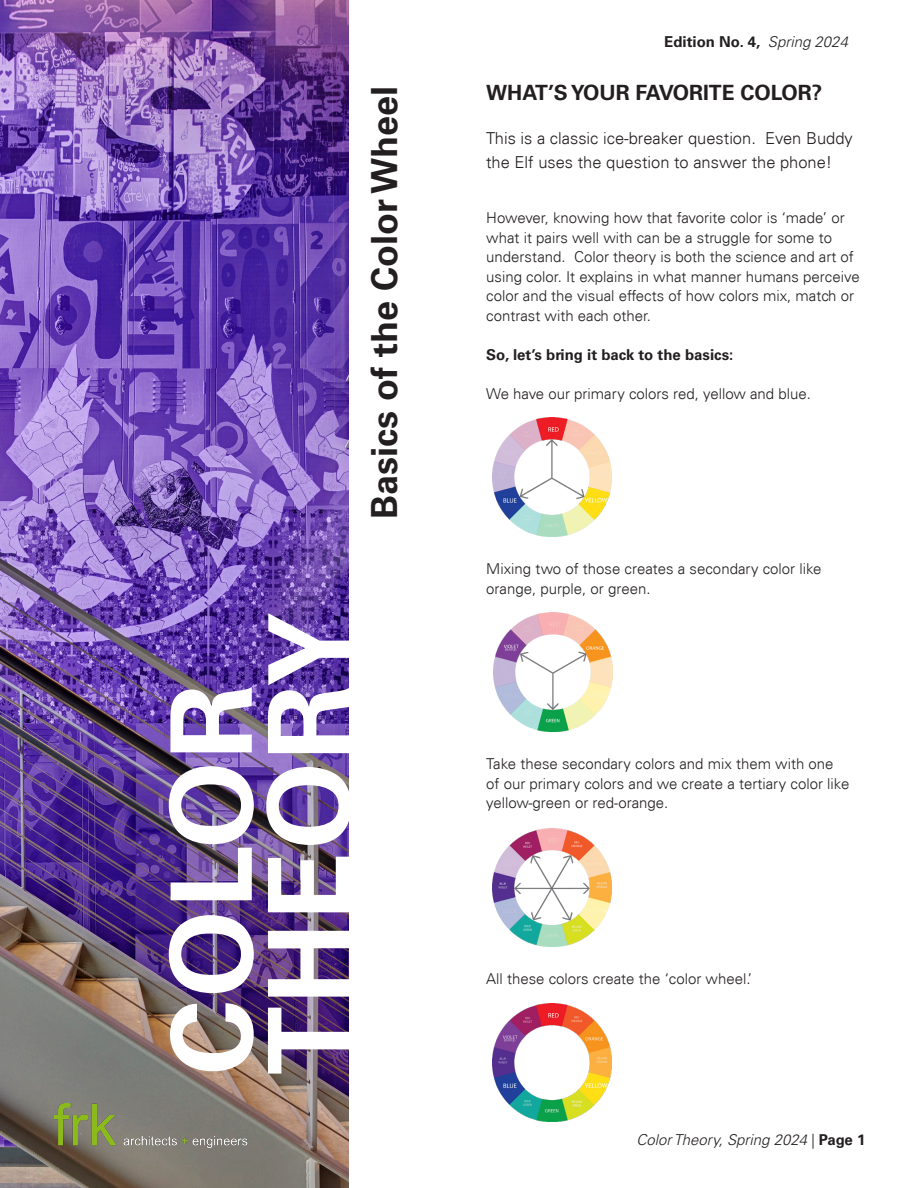
<style>
.page{position:relative;width:918px;height:1188px;background:#fff}
.page>*{position:absolute;margin:0;border:0;box-sizing:border-box;transform-origin:0 0}
.t1{font:700 112.5px/97.5px "Univers LT Std";letter-spacing:.02em;color:#fff}
.t2{font:700 36px "Univers LT Std";color:#231f20}
.t3{font:700 21px "Univers LT Std";color:#231f20}
.t4{font:300 16.5px/24px "Univers LT Std";color:#231f20}
.t5{font:300 15px/19.5px "Univers LT Std";color:#231f20}
.t6{font:700 15px "Univers LT Std";color:#231f20}
.t7{font:italic 300 15px "Univers LT Std";color:#231f20}
.s1{font-weight:300;font-style:italic}
.s2{font-style:normal}
.s3{font-weight:700;font-style:normal}
</style>
<div class="page">
<img style="left:0;top:0;width:348px;height:1188px">
<img style="left:54px;top:1104px;width:197px;height:46px">
<img style="left:493px;top:418px;width:119px;height:118px">
<img style="left:493px;top:613px;width:119px;height:119px">
<img style="left:493px;top:828px;width:119px;height:119px">
<img style="left:493px;top:1003px;width:119px;height:119px">
<p class="t2" style="left:363px;top:519px;width:435px;rotate:-90deg">Basics of the Color Wheel</p>
<p class="t1" style="left:164px;top:1075px;width:465px;rotate:-90deg">COLOR<br>THEORY</p>
<p class="t6" style="left:664px;top:33px;width:185px">Edition No. 4, <span class="s1">Spring 2024</span></p>
<p class="t3" style="left:486px;top:81px;width:337px">WHAT’S YOUR FAVORITE COLOR?</p>
<p class="t4" style="left:486px;top:126px;width:368px">This is a classic ice-breaker question. Even Buddy the Elf uses the question to answer the phone!</p>
<p class="t5" style="left:486px;top:208px;width:375px">However, knowing how that favorite color is ‘made’ or what it pairs well with can be a struggle for some to understand. Color theory is both the science and art of using color. It explains in what manner humans perceive color and the visual effects of how colors mix, match or contrast with each other.</p>
<p class="t6" style="left:486px;top:346px;width:249px">So, let’s bring it back to the basics:</p>
<p class="t5" style="left:486px;top:384px;width:326px">We have our primary colors red, yellow and blue.</p>
<p class="t5" style="left:486px;top:559px;width:337px">Mixing two of those creates a secondary color like orange, purple, or green.</p>
<p class="t5" style="left:486px;top:754px;width:365px">Take these secondary colors and mix them with one of our primary colors and we create a tertiary color like yellow-green or red-orange.</p>
<p class="t5" style="left:486px;top:969px;width:267px">All these colors create the ‘color wheel.’</p>
<p class="t7" style="left:636px;top:1131px;width:231px">Color Theory, Spring 2024 <span class="s2">|</span> <span class="s3">Page 1</span></p>
</div>
